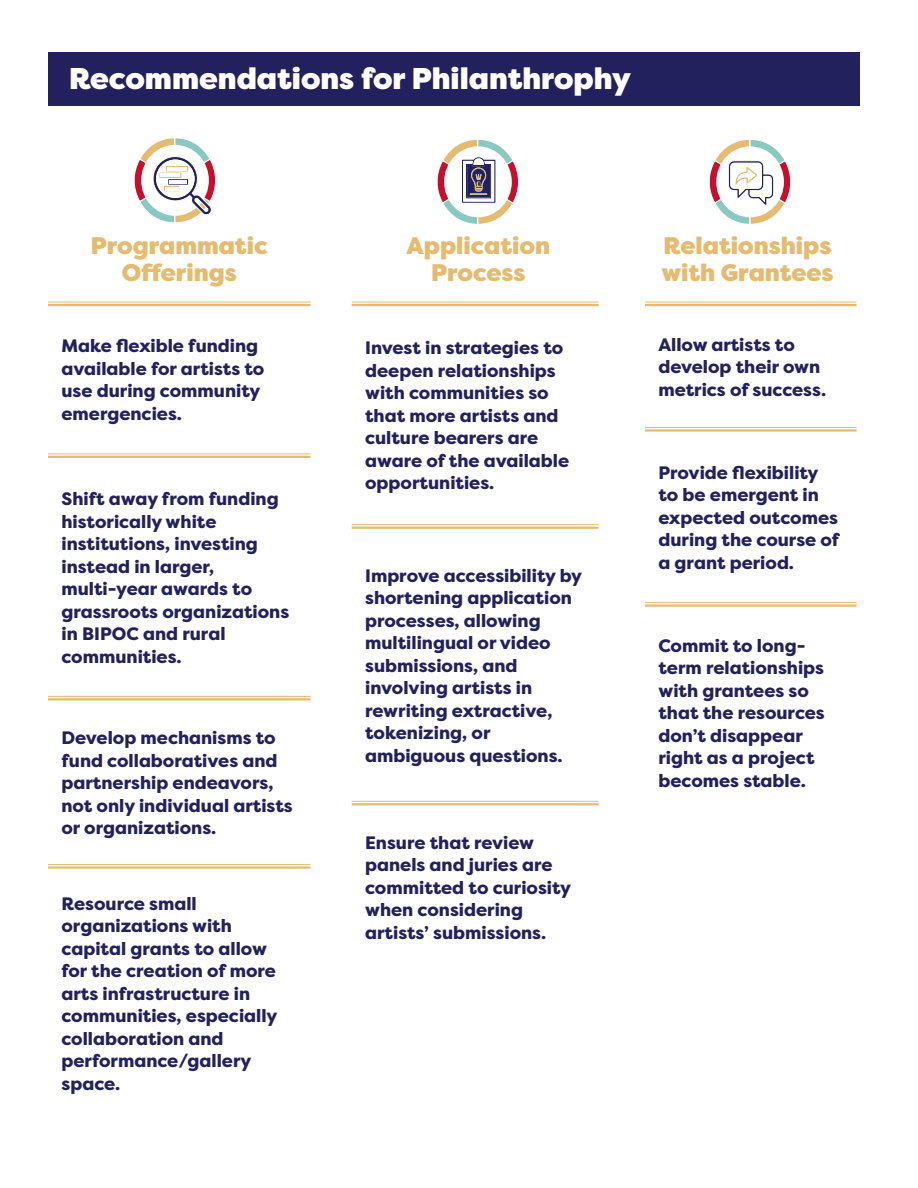
<style>
.page{position:relative;width:918px;height:1188px;background:#fff}
.page>*{position:absolute;margin:0;border:0;box-sizing:border-box;transform-origin:0 0}
.t1{font:900 30px "Filson Pro";color:#fff}
.paragraph{font:900 24px/27px "Filson Pro";color:#e5bb72;text-align:center}
.paragraph-2{font:800 18px/22.5px "Filson Pro";color:#22215d}
</style>
<div class="page">
<hr style="left:48px;top:302px;width:262px;height:4px;background:#fdfaf5">
<hr style="left:48px;top:454px;width:262px;height:4px;background:#f8eedc">
<div style="left:48px;top:864px;width:262px;height:5px;background:#fcf9f3"></div>
<hr style="left:48px;top:302px;width:262px;height:1px;background:#e5bb72">
<hr style="left:48px;top:304px;width:262px;height:2px;background:#e5bb72">
<hr style="left:48px;top:454px;width:262px;height:1px;background:#e5bb72">
<hr style="left:48px;top:456px;width:262px;height:2px;background:#e5bb72">
<hr style="left:48px;top:696px;width:262px;height:1px;background:#e5bb72">
<hr style="left:48px;top:698px;width:262px;height:3px;background:#e5bb72">
<hr style="left:48px;top:864px;width:262px;height:1px;background:#e5bb72">
<hr style="left:48px;top:866px;width:262px;height:3px;background:#e5bb72">
<hr style="left:352px;top:302px;width:247px;height:4px;background:#fdfaf5">
<svg style="left:352px;top:525px;width:247px;height:2px"></svg>
<hr style="left:352px;top:302px;width:247px;height:1px;background:#e5bb72">
<hr style="left:352px;top:304px;width:247px;height:2px;background:#e5bb72">
<hr style="left:352px;top:524px;width:247px;height:1px;background:#e5bb72">
<hr style="left:352px;top:527px;width:247px;height:2px;background:#e5bb72">
<hr style="left:352px;top:801px;width:247px;height:1px;background:#e5bb72">
<hr style="left:352px;top:803px;width:247px;height:2px;background:#e5bb72">
<hr style="left:645px;top:302px;width:212px;height:4px;background:#fdfaf5">
<div style="left:645px;top:602px;width:212px;height:5px;background:#fcf8f1"></div>
<hr style="left:645px;top:302px;width:212px;height:1px;background:#e5bb72">
<hr style="left:645px;top:304px;width:212px;height:2px;background:#e5bb72">
<hr style="left:645px;top:427px;width:212px;height:1px;background:#e5bb72">
<hr style="left:645px;top:429px;width:212px;height:3px;background:#e5bb72">
<hr style="left:645px;top:602px;width:212px;height:1px;background:#e5bb72">
<hr style="left:645px;top:604px;width:212px;height:3px;background:#e5bb72">
<div style="left:48px;top:52px;width:812px;height:54px;background:#22215d"></div>
<svg style="left:709px;top:139px;width:82px;height:85px"></svg>
<svg style="left:437px;top:139px;width:82px;height:85px"></svg>
<svg style="left:134px;top:138px;width:82px;height:85px"></svg>
<p class="t1" style="left:69px;top:59px;width:563px">Recommendations for Philanthrophy</p>
<p class="paragraph" style="left:91px;top:233px;width:178px">Programmatic<br>Offerings</p>
<p class="paragraph" style="left:407px;top:233px;width:145px">Application<br>Process</p>
<p class="paragraph" style="left:661px;top:233px;width:174px;text-align:left">Relationships with Grantees</p>
<p class="paragraph-2" style="left:62px;top:335px;width:204px">Make flexible funding available for artists to use during community emergencies.</p>
<p class="paragraph-2" style="left:62px;top:488px;width:229px">Shift away from funding historically white institutions, investing instead in larger, multi-year awards to grassroots organizations in BIPOC and rural communities.</p>
<p class="paragraph-2" style="left:62px;top:727px;width:233px">Develop mechanisms to fund collaboratives and partnership endeavors, not only individual artists or organizations.</p>
<p class="paragraph-2" style="left:62px;top:892px;width:218px">Resource small organizations with capital grants to allow for the creation of more arts infrastructure in communities, especially collaboration and performance/gallery space.</p>
<p class="paragraph-2" style="left:365px;top:337px;width:206px">Invest in strategies to deepen relationships with communities so that more artists and culture bearers are aware of the available opportunities.</p>
<p class="paragraph-2" style="left:365px;top:564px;width:219px">Improve accessibility by shortening application processes, allowing multilingual or video submissions, and involving artists in rewriting extractive, tokenizing, or ambiguous questions.</p>
<p class="paragraph-2" style="left:365px;top:831px;width:208px">Ensure that review panels and juries are committed to curiosity when considering artists’ submissions.</p>
<p class="paragraph-2" style="left:658px;top:334px;width:169px">Allow artists to develop their own metrics of success.</p>
<p class="paragraph-2" style="left:658px;top:461px;width:182px">Provide flexibility to be emergent in expected outcomes during the course of a grant period.</p>
<p class="paragraph-2" style="left:658px;top:634px;width:168px">Commit to long&shy;term relationships with grantees so that the resources don’t disappear right as a project becomes stable.</p>
</div>
